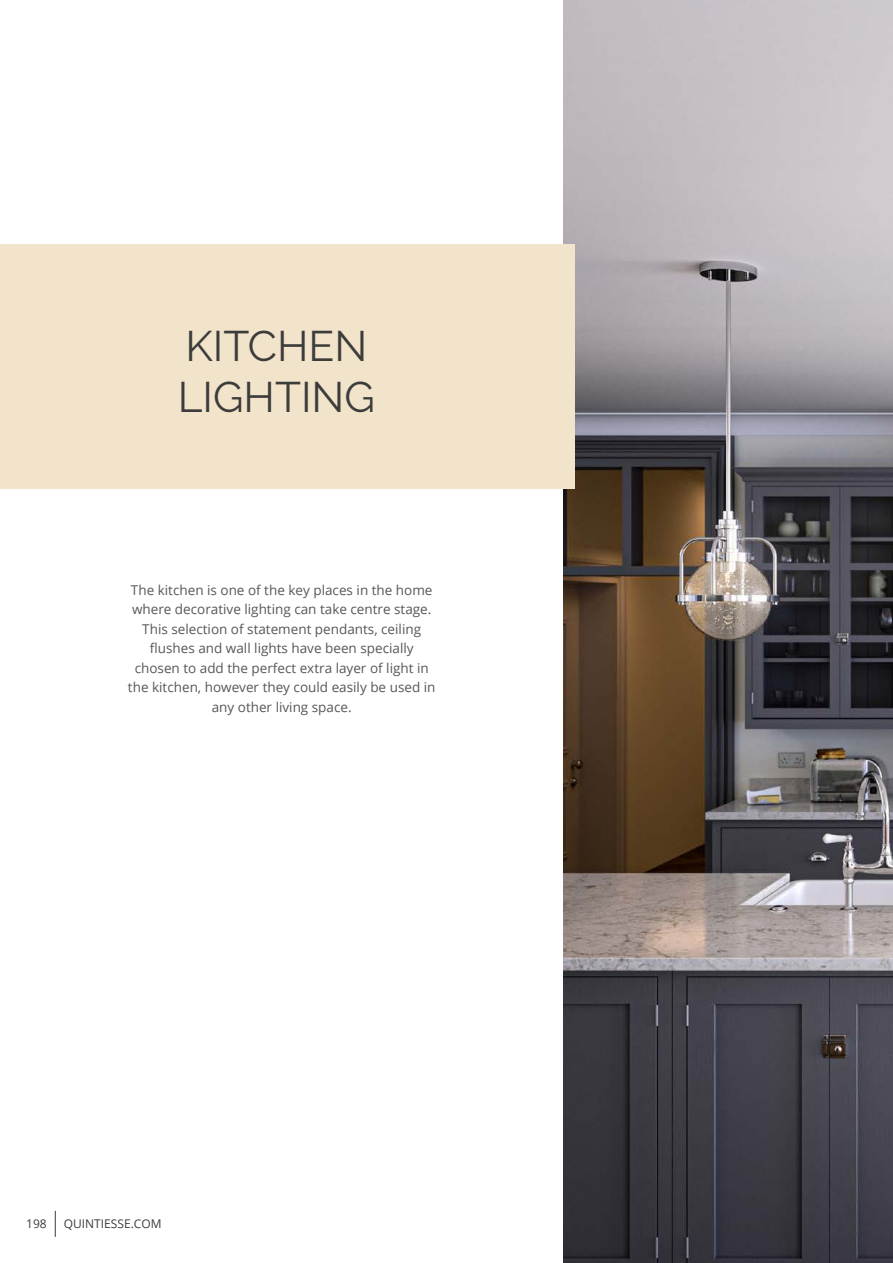
<style>
.page{position:relative;width:893px;height:1263px;background:#fff}
.page>*{position:absolute;margin:0;border:0;box-sizing:border-box;transform-origin:0 0}
.t1{font:42.6px/51.2px "Raleway";color:#3c3c3b}
.t2{font:13.5px/19.5px "Open Sans";color:#575756;text-align:center}
.t3{font:12px "Open Sans";color:#3c3c3b}
</style>
<div class="page">
<svg style="left:55px;top:1211px;width:1px;height:26px"></svg>
<img style="left:563px;top:0;width:330px;height:1263px">
<div style="left:0;top:244px;width:574px;height:245px;background:#f2e4cb"></div>
<h1 class="t1" style="left:178px;top:320px;width:199px">KITCHEN<br>LIGHTING</h1>
<p class="t2" style="left:128px;top:580px;width:309px">The kitchen is one of the key places in the home where decorative lighting can take centre stage.<br>This selection of statement pendants, ceiling flushes and wall lights have been specially chosen to add the perfect extra layer of light in the kitchen, however they could easily be used in any other living space.</p>
<p class="t3" style="left:26px;top:1215px;width:22px">198</p>
<p class="t3" style="left:64px;top:1215px;width:99px">QUINTIESSE.COM</p>
</div>
